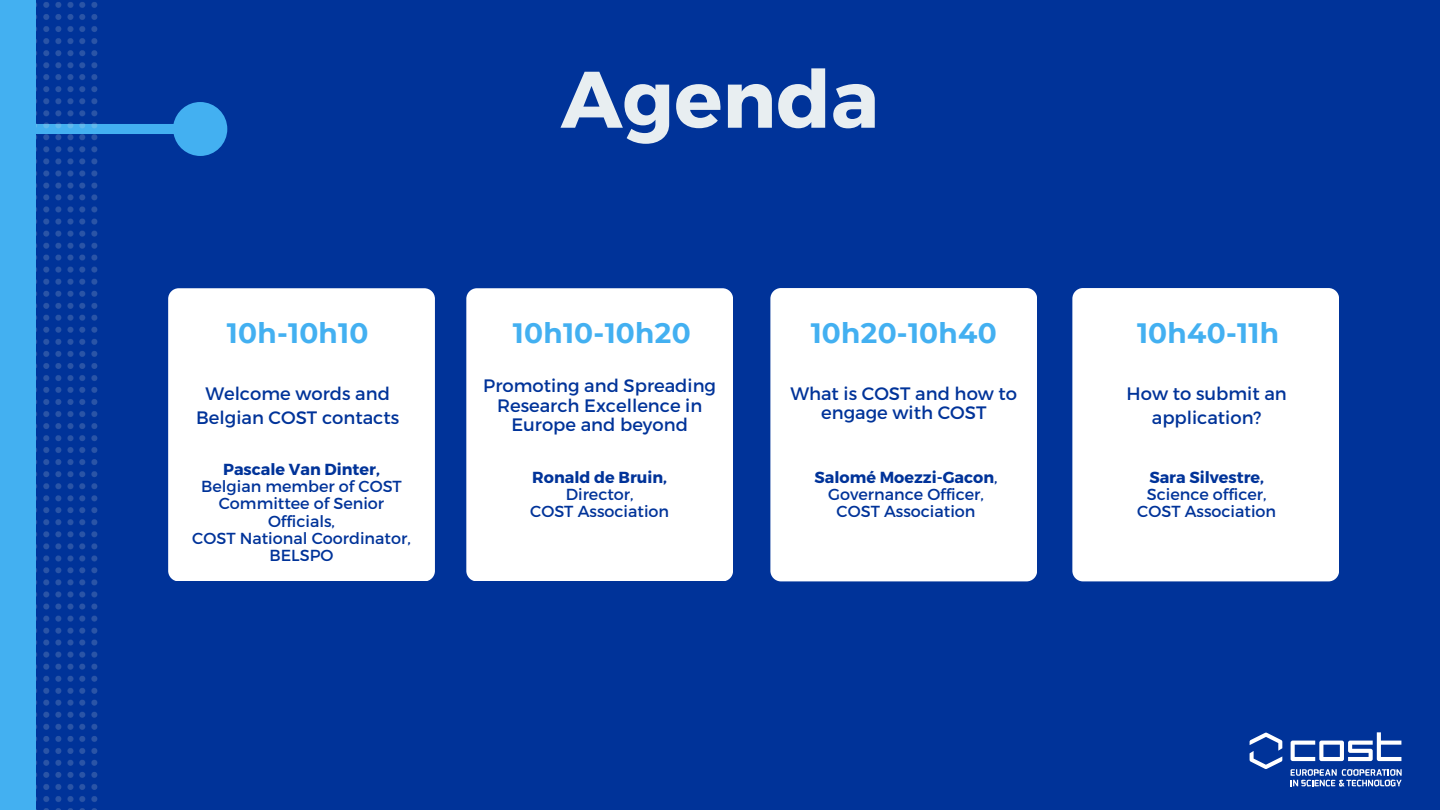
<style>
.page{position:relative;width:1440px;height:810px;background:#039}
.page>*{position:absolute;margin:0;border:0;box-sizing:border-box;transform-origin:0 0}
.t1{font:700 80px "Montserrat";color:#e8eef1}
.t2{font:700 28px "Montserrat";letter-spacing:.01em;color:#43b0f1}
.t3{font:18px/19.5px "Montserrat";color:#039;text-align:center}
.t4{font:16px/17.2px "Montserrat";color:#039;text-align:center}
.t5{font:700 16px "Montserrat";color:#039}
.s1{font-weight:700}
</style>
<div class="page">
<div style="left:168px;top:288px;width:267px;height:293px;background:#fff;border-radius:11px"></div>
<div style="left:770px;top:288px;width:267px;height:293px;background:#fff;border-radius:11px"></div>
<div style="left:1072px;top:288px;width:267px;height:293px;background:#fff;border-radius:11px"></div>
<div style="left:466px;top:288px;width:267px;height:293px;background:#fff;border-radius:11px"></div>
<svg style="left:174px;top:102px;width:53px;height:54px"></svg>
<svg style="left:1291px;top:769px;width:111px;height:17px"></svg>
<svg style="left:1291px;top:732px;width:110px;height:29px"></svg>
<svg style="left:1250px;top:733px;width:32px;height:36px"></svg>
<img style="left:36px;top:2px;width:66px;height:808px">
<div style="left:0;top:0;width:36px;height:810px;background:#43b0f1"></div>
<p class="t1" style="left:561px;top:47px;width:320px">Agenda</p>
<h1 class="t2" style="left:227px;top:316px;width:143px">10h-10h10</h1>
<p class="t2" style="left:513px;top:316px;width:179px">10h10-10h20</p>
<h3 class="t2" style="left:811px;top:316px;width:188px">10h20-10h40</h3>
<p class="t2" style="left:1137px;top:316px;width:143px">10h40-11h</p>
<p class="t3" style="left:196px;top:380px;width:204px;line-height:24.8px">Welcome words and<br>Belgian COST contacts</p>
<p class="t3" style="left:483px;top:375px;width:234px">Promoting and Spreading<br>Research Excellence in<br>Europe and beyond</p>
<h3 class="t3" style="left:790px;top:383px;width:228px">What is COST and how to engage with COST</h3>
<p class="t3" style="left:1127px;top:381px;width:162px;line-height:24px">How to submit an application?</p>
<p class="t4" style="left:815px;top:468px;width:185px"><span class="s1">Salomé Moezzi-Gacon</span>,<br>Governance Officer,</p>
<p class="t4" style="left:837px;top:502px;width:140px">COST Association</p>
<h3 class="t5" style="left:223px;top:459px;width:158px">Pascale Van Dinter,</h3>
<p class="t4" style="left:201px;top:477px;width:202px">Belgian member of COST<br>Committee of Senior<br>Officials,</p>
<p class="t4" style="left:192px;top:529px;width:220px">COST National Coordinator,<br>BELSPO</p>
<p class="t5" style="left:532px;top:467px;width:136px">Ronald de Bruin,</p>
<p class="t4" style="left:566px;top:485px;width:69px">Director,</p>
<p class="t4" style="left:530px;top:502px;width:140px">COST Association</p>
<p class="t5" style="left:1149px;top:467px;width:116px">Sara Silvestre,</p>
<h3 class="t4" style="left:1147px;top:485px;width:121px">Science officer,</h3>
<p class="t4" style="left:1137px;top:502px;width:140px">COST Association</p>
</div>
